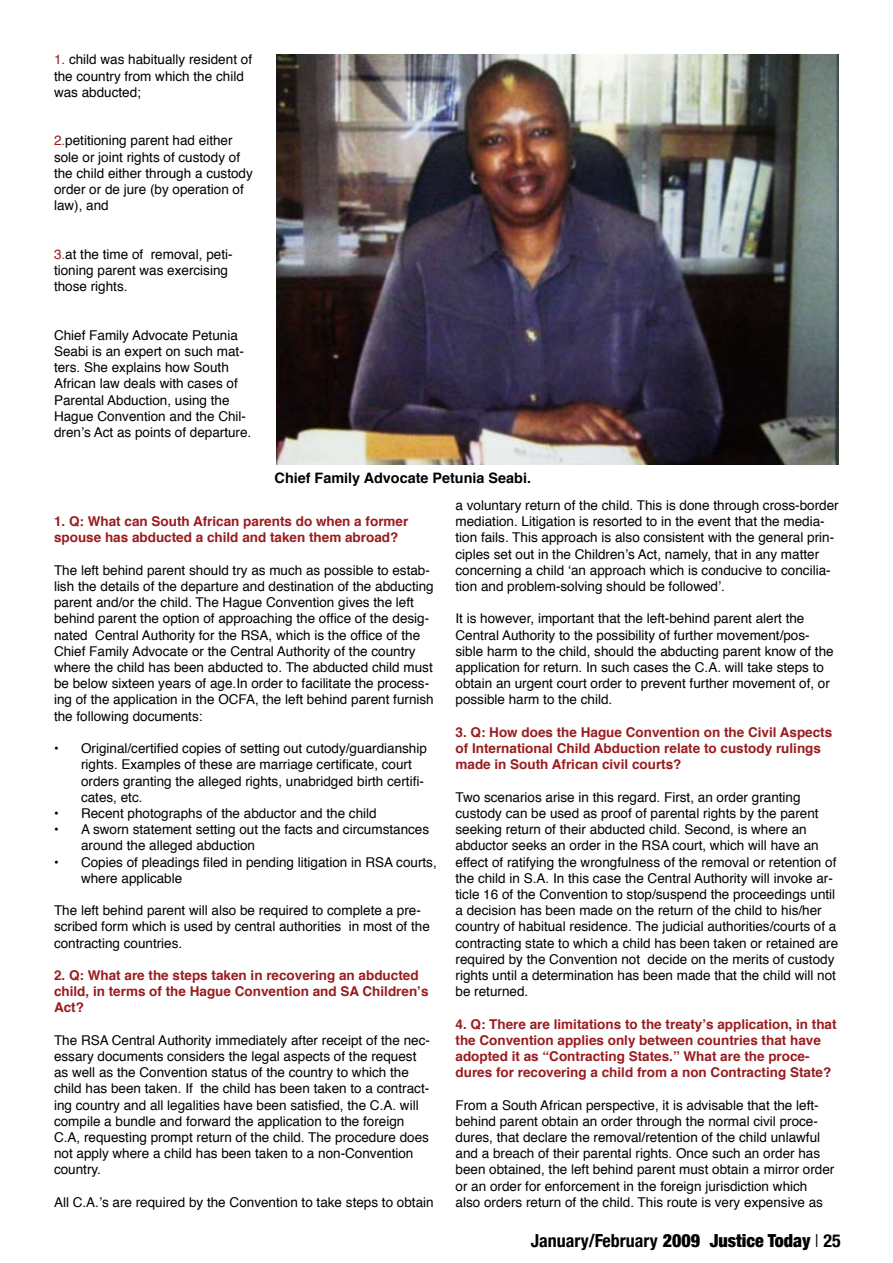
<style>
.page{position:relative;width:893px;height:1263px;background:#fff}
.page>*{position:absolute;margin:0;border:0;box-sizing:border-box;transform-origin:0 0}
.t1{font:700 condensed 18px "Helvetica Neue";color:#000}
.t2{font:700 14.4px "Helvetica";color:#000}
.t3{font:13.5px/16.2px "Helvetica";color:#000}
.t4{font:700 13.5px/16.2px "Helvetica";color:#991c1f}
.s1{color:#991c1f}
.s2{font-weight:900}
.s3{font-weight:300;font-stretch:normal}
</style>
<div class="page">
<img style="left:276px;top:54px;width:563px;height:411px">
<p class="t3" style="left:54px;top:51px;width:200px"><span class="s1">1.</span> child was habitually resident of the country from which the child was abducted;</p>
<p class="t3" style="left:54px;top:132px;width:200px"><span class="s1">2.</span>petitioning parent had either sole or joint rights of custody of the child either through a custody order or de jure (by operation of law), and</p>
<p class="t3" style="left:54px;top:246px;width:180px"><span class="s1">3.</span>at the time of removal, peti&shy;tioning parent was exercising those rights.</p>
<p class="t3" style="left:54px;top:327px;width:199px">Chief Family Advocate Petunia<br>Seabi is an expert on such mat&shy;ters. She explains how South<br>African law deals with cases of<br>Parental Abduction, using the<br>Hague Convention and the Chil&shy;dren’s Act as points of departure.</p>
<p class="t2" style="left:275px;top:465px;width:258px">Chief Family Advocate Petunia Seabi.</p>
<p class="t4" style="left:54px;top:513px;width:356px">1. Q: What can South African parents do when a former spouse has abducted a child and taken them abroad?</p>
<p class="t3" style="left:54px;top:562px;width:381px">The left behind parent should try as much as possible to estab&shy;lish the details of the departure and destination of the abducting parent and/or the child. The Hague Convention gives the left behind parent the option of approaching the office of the desig&shy;nated Central Authority for the RSA, which is the office of the Chief Family Advocate or the Central Authority of the country where the child has been abducted to. The abducted child must be below sixteen years of age.In order to facilitate the process&shy;ing of the application in the OCFA, the left behind parent furnish the following documents:</p>
<p class="t3" style="left:81px;top:740px;width:347px;text-indent:-27px">• Original/certified copies of setting out cutody/guardianship rights. Examples of these are marriage certificate, court orders granting the alleged rights, unabridged birth certifi&shy;cates, etc.</p>
<p class="t3" style="left:54px;top:805px;width:324px">• Recent photographs of the abductor and the child</p>
<p class="t3" style="left:81px;top:821px;width:350px;text-indent:-27px">• A sworn statement setting out the facts and circumstances around the alleged abduction</p>
<p class="t3" style="left:81px;top:853px;width:357px;text-indent:-27px">• Copies of pleadings filed in pending litigation in RSA courts, where applicable</p>
<p class="t3" style="left:54px;top:902px;width:377px">The left behind parent will also be required to complete a pre&shy;scribed form which is used by central authorities in most of the contracting countries.</p>
<p class="t4" style="left:54px;top:966px;width:376px">2. Q: What are the steps taken in recovering an abducted child, in terms of the Hague Convention and SA Children’s<br>Act?</p>
<p class="t3" style="left:54px;top:1031px;width:377px">The RSA Central Authority immediately after receipt of the nec&shy;essary documents considers the legal aspects of the request as well as the Convention status of the country to which the child has been taken. If the child has been taken to a contract&shy;ing country and all legalities have been satisfied, the C.A. will compile a bundle and forward the application to the foreign C.A, requesting prompt return of the child. The procedure does not apply where a child has been taken to a non-Convention country.</p>
<p class="t3" style="left:54px;top:1193px;width:381px">All C.A.’s are required by the Convention to take steps to obtain</p>
<p class="t3" style="left:455px;top:497px;width:385px">a voluntary return of the child. This is done through cross-border mediation. Litigation is resorted to in the event that the media&shy;tion fails. This approach is also consistent with the general prin&shy;ciples set out in the Children’s Act, namely, that in any matter concerning a child ‘an approach which is conducive to concilia&shy;tion and problem-solving should be followed’.</p>
<p class="t3" style="left:455px;top:610px;width:380px">It is however, important that the left-behind parent alert the Central Authority to the possibility of further movement/pos&shy;sible harm to the child, should the abducting parent know of the application for return. In such cases the C.A. will take steps to obtain an urgent court order to prevent further movement of, or possible harm to the child.</p>
<p class="t4" style="left:455px;top:723px;width:378px">3. Q: How does the Hague Convention on the Civil Aspects of International Child Abduction relate to custody rulings made in South African civil courts?</p>
<p class="t3" style="left:455px;top:788px;width:384px">Two scenarios arise in this regard. First, an order granting custody can be used as proof of parental rights by the parent seeking return of their abducted child. Second, is where an abductor seeks an order in the RSA court, which will have an effect of ratifying the wrongfulness of the removal or retention of the child in S.A. In this case the Central Authority will invoke ar&shy;ticle 16 of the Convention to stop/suspend the proceedings until a decision has been made on the return of the child to his/her country of habitual residence. The judicial authorities/courts of a contracting state to which a child has been taken or retained are required by the Convention not decide on the merits of custody rights until a determination has been made that the child will not be returned.</p>
<p class="t4" style="left:455px;top:1015px;width:383px">4. Q: There are limitations to the treaty’s application, in that the Convention applies only between countries that have adopted it as “Contracting States.” What are the proce&shy;dures for recovering a child from a non Contracting State?</p>
<p class="t3" style="left:455px;top:1096px;width:380px">From a South African perspective, it is advisable that the left&shy;behind parent obtain an order through the normal civil proce&shy;dures, that declare the removal/retention of the child unlawful and a breach of their parental rights. Once such an order has been obtained, the left behind parent must obtain a mirror order or an order for enforcement in the foreign jurisdiction which also orders return of the child. This route is very expensive as</p>
<h1 class="t1" style="left:531px;top:1229px;width:311px">January/February <span class="s2">2009 Justice Today</span> <span class="s3">l</span> 25</h1>
</div>
